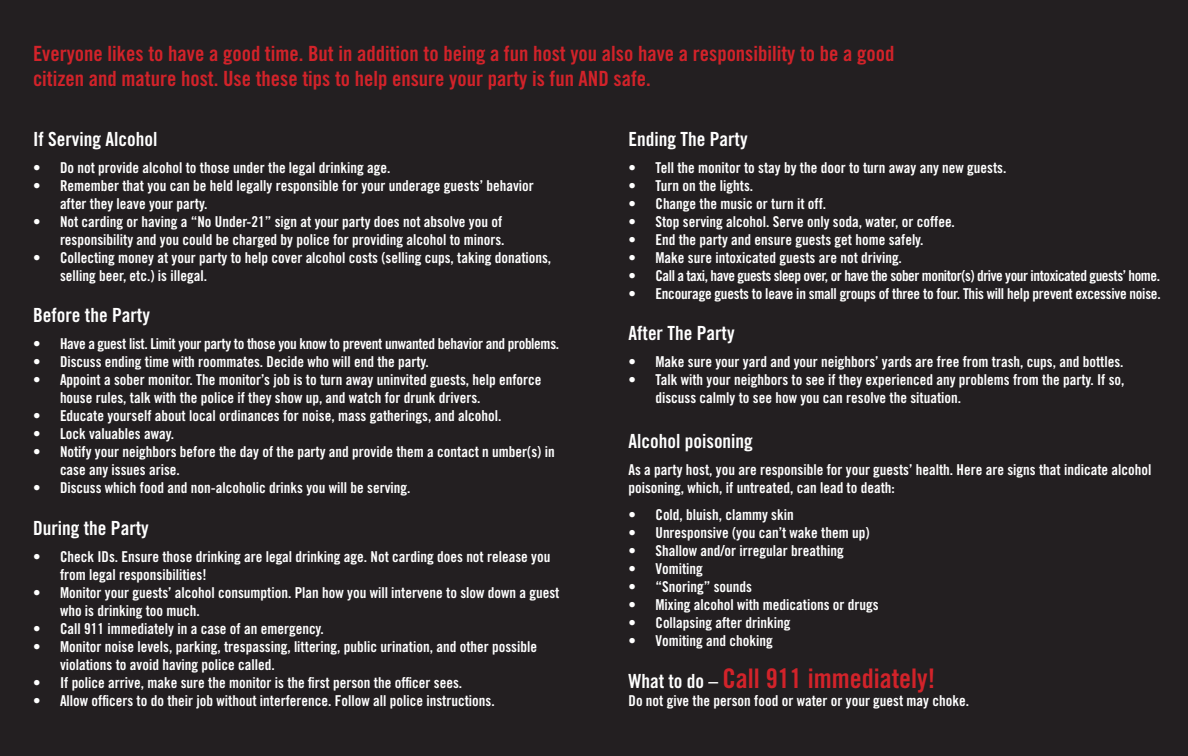
<style>
.page{position:relative;width:1188px;height:756px;background:#231f21}
.page>*{position:absolute;margin:0;border:0;box-sizing:border-box;transform-origin:0 0}
.t1{font:27px "Trade Gothic Bold Cond Twenty";color:#d2232a}
.t2{font:21px/25.2px "Trade Gothic Bold Cond Twenty";color:#d2232a}
.t3{font:19.5px "Trade Gothic Bold Cond Twenty";color:#fff}
.t4{font:15px/18px "Trade Gothic Bold Cond Twenty";color:#fff}
.t5{font:15px "Trade Gothic Bold Cond Twenty";letter-spacing:-.03em;color:#fff}
.t6{font:15px "Trade Gothic Bold Cond Twenty";letter-spacing:-.02em;color:#fff}
.s1{font-size:19.5px;color:#fff}
</style>
<div class="page">
<p class="t2" style="left:33px;top:41px;width:863px">Everyone likes to have a good time. But in addition to being a fun host you also have a responsibility to be a good citizen and mature host. Use these tips to help ensure your party is fun AND safe.</p>
<p class="t3" style="left:33px;top:127px;width:126px">If Serving Alcohol</p>
<p class="t4" style="left:33px;top:158px;width:359px">• Do not provide alcohol to those under the legal drinking age.</p>
<p class="t4" style="left:60px;top:176px;width:475px;text-indent:-27px">• Remember that you can be held legally responsible for your underage guests’ behavior after they leave your party.</p>
<p class="t4" style="left:33px;top:212px;width:473px;text-align:right">• Not carding or having a “No Under-21” sign at your party does not absolve you of responsibility and you could be charged by police for providing alcohol to minors.</p>
<p class="t4" style="left:60px;top:248px;width:493px;text-indent:-27px">• Collecting money at your party to help cover alcohol costs (selling cups, taking donations, selling beer, etc.) is illegal.</p>
<p class="t3" style="left:33px;top:303px;width:118px">Before the Party</p>
<p class="t6" style="left:33px;top:335px;width:528px">• Have a guest list. Limit your party to those you know to prevent unwanted behavior and problems.</p>
<p class="t4" style="left:33px;top:353px;width:397px">• Discuss ending time with roommates. Decide who will end the party.</p>
<p class="t4" style="left:60px;top:371px;width:483px;text-indent:-27px">• Appoint a sober monitor. The monitor’s job is to turn away uninvited guests, help enforce house rules, talk with the police if they show up, and watch for drunk drivers.</p>
<p class="t4" style="left:33px;top:407px;width:470px">• Educate yourself about local ordinances for noise, mass gatherings, and alcohol.</p>
<p class="t4" style="left:33px;top:425px;width:143px">• Lock valuables away.</p>
<p class="t4" style="left:60px;top:443px;width:496px;text-indent:-27px">• Notify your neighbors before the day of the party and provide them a contact n umber(s) in case any issues arise.</p>
<p class="t4" style="left:33px;top:479px;width:379px">• Discuss which food and non-alcoholic drinks you will be serving.</p>
<p class="t3" style="left:33px;top:516px;width:117px">During the Party</p>
<p class="t4" style="left:60px;top:547px;width:492px;text-indent:-27px">• Check IDs. Ensure those drinking are legal drinking age. Not carding does not release you from legal responsibilities!</p>
<p class="t4" style="left:60px;top:583px;width:501px;text-indent:-27px">• Monitor your guests’ alcohol consumption. Plan how you will intervene to slow down a guest who is drinking too much.</p>
<p class="t4" style="left:33px;top:619px;width:292px">• Call 911 immediately in a case of an emergency.</p>
<p class="t4" style="left:60px;top:637px;width:479px;text-indent:-27px">• Monitor noise levels, parking, trespassing, littering, public urination, and other possible violations to avoid having police called.</p>
<p class="t4" style="left:33px;top:673px;width:431px">• If police arrive, make sure the monitor is the first person the officer sees.</p>
<p class="t4" style="left:33px;top:691px;width:463px">• Allow officers to do their job without interference. Follow all police instructions.</p>
<p class="t3" style="left:628px;top:127px;width:121px">Ending The Party</p>
<p class="t4" style="left:628px;top:158px;width:379px">• Tell the monitor to stay by the door to turn away any new guests.</p>
<p class="t4" style="left:628px;top:176px;width:126px">• Turn on the lights.</p>
<p class="t4" style="left:628px;top:194px;width:199px">• Change the music or turn it off.</p>
<p class="t4" style="left:628px;top:212px;width:328px">• Stop serving alcohol. Serve only soda, water, or coffee.</p>
<p class="t4" style="left:628px;top:230px;width:297px">• End the party and ensure guests get home safely.</p>
<p class="t4" style="left:628px;top:248px;width:275px">• Make sure intoxicated guests are not driving.</p>
<p class="t5" style="left:628px;top:266px;width:533px">• Call a taxi, have guests sleep over, or have the sober monitor(s) drive your intoxicated guests’ home.</p>
<p class="t4" style="left:628px;top:284px;width:534px">• Encourage guests to leave in small groups of three to four. This will help prevent excessive noise.</p>
<p class="t3" style="left:628px;top:321px;width:108px">After The Party</p>
<p class="t4" style="left:628px;top:353px;width:497px">• Make sure your yard and your neighbors’ yards are free from trash, cups, and bottles.</p>
<p class="t4" style="left:656px;top:371px;width:471px;text-indent:-27px">• Talk with your neighbors to see if they experienced any problems from the party. If so, discuss calmly to see how you can resolve the situation.</p>
<p class="t3" style="left:628px;top:429px;width:126px">Alcohol poisoning</p>
<p class="t4" style="left:628px;top:461px;width:524px">As a party host, you are responsible for your guests’ health. Here are signs that indicate alcohol poisoning, which, if untreated, can lead to death:</p>
<p class="t4" style="left:628px;top:506px;width:167px">• Cold, bluish, clammy skin</p>
<p class="t4" style="left:628px;top:524px;width:243px">• Unresponsive (you can’t wake them up)</p>
<p class="t4" style="left:628px;top:542px;width:217px">• Shallow and/or irregular breathing</p>
<p class="t4" style="left:628px;top:560px;width:76px">• Vomiting</p>
<p class="t4" style="left:628px;top:578px;width:125px">• “Snoring” sounds</p>
<p class="t4" style="left:628px;top:596px;width:252px">• Mixing alcohol with medications or drugs</p>
<p class="t4" style="left:628px;top:614px;width:163px">• Collapsing after drinking</p>
<p class="t4" style="left:628px;top:632px;width:146px">• Vomiting and choking</p>
<p class="t1" style="left:628px;top:662px;width:308px"><span class="s1">What to do –</span> Call 911 immediately!</p>
<p class="t4" style="left:628px;top:691px;width:342px">Do not give the person food or water or your guest may choke.</p>
</div>
